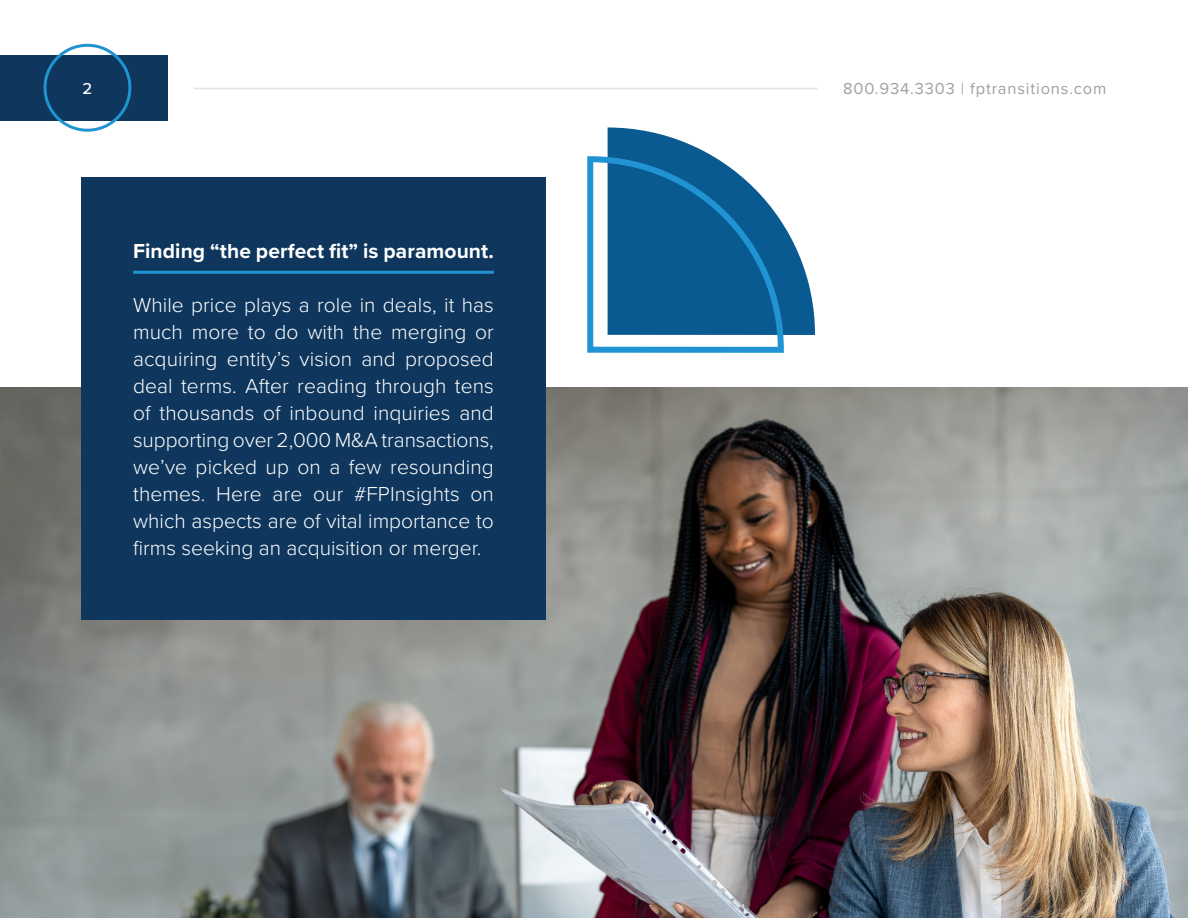
<style>
.page{position:relative;width:1188px;height:918px;background:#fff}
.page>*{position:absolute;margin:0;border:0;box-sizing:border-box;transform-origin:0 0}
._10pt_Size_Align_Left{font:300 21px/27px "Proxima Nova";color:#fff;text-align:justify}
._10pt_Size_Align_Left-2{font:700 21px "Proxima Nova";letter-spacing:.005em;color:#fff}
.t1{font:16.5px "Proxima Nova";letter-spacing:.05em;color:#9ea1a2}
.t2{font:500 16.5px "Proxima Nova";color:#fff}
</style>
<div class="page">
<div style="left:0;top:55px;width:168px;height:66px;background:#0f365d"></div>
<hr style="left:194px;top:88px;width:624px;height:1px;background:#e2e3e3">
<img style="left:0;top:387px;width:1188px;height:531px">
<div style="left:44px;top:44px;width:87px;height:88px;border:3px solid #2094d2;border-radius:50%"></div>
<div style="left:81px;top:177px;width:465px;height:443px;background:#0f365d"></div>
<hr style="left:133px;top:271px;width:361px;height:3px;background:#2094d2">
<svg style="left:587px;top:127px;width:228px;height:226px"></svg>
<p class="t2" style="left:83px;top:76px;width:11px">2</p>
<p class="t1" style="left:843px;top:76px;width:265px">800.934.3303 | fptransitions.com</p>
<p class="_10pt_Size_Align_Left-2" style="left:133px;top:235px;width:362px">Finding “the perfect fit” is paramount.</p>
<p class="_10pt_Size_Align_Left" style="left:133px;top:290px;width:362px">While price plays a role in deals, it has much more to do with the merging or acquiring entity’s vision and proposed deal terms. After reading through tens of thousands of inbound inquiries and supporting over 2,000 M&amp;A transactions, we’ve picked up on a few resounding themes. Here are our #FPInsights on which aspects are of vital importance to firms seeking an acquisition or merger.</p>
</div>
